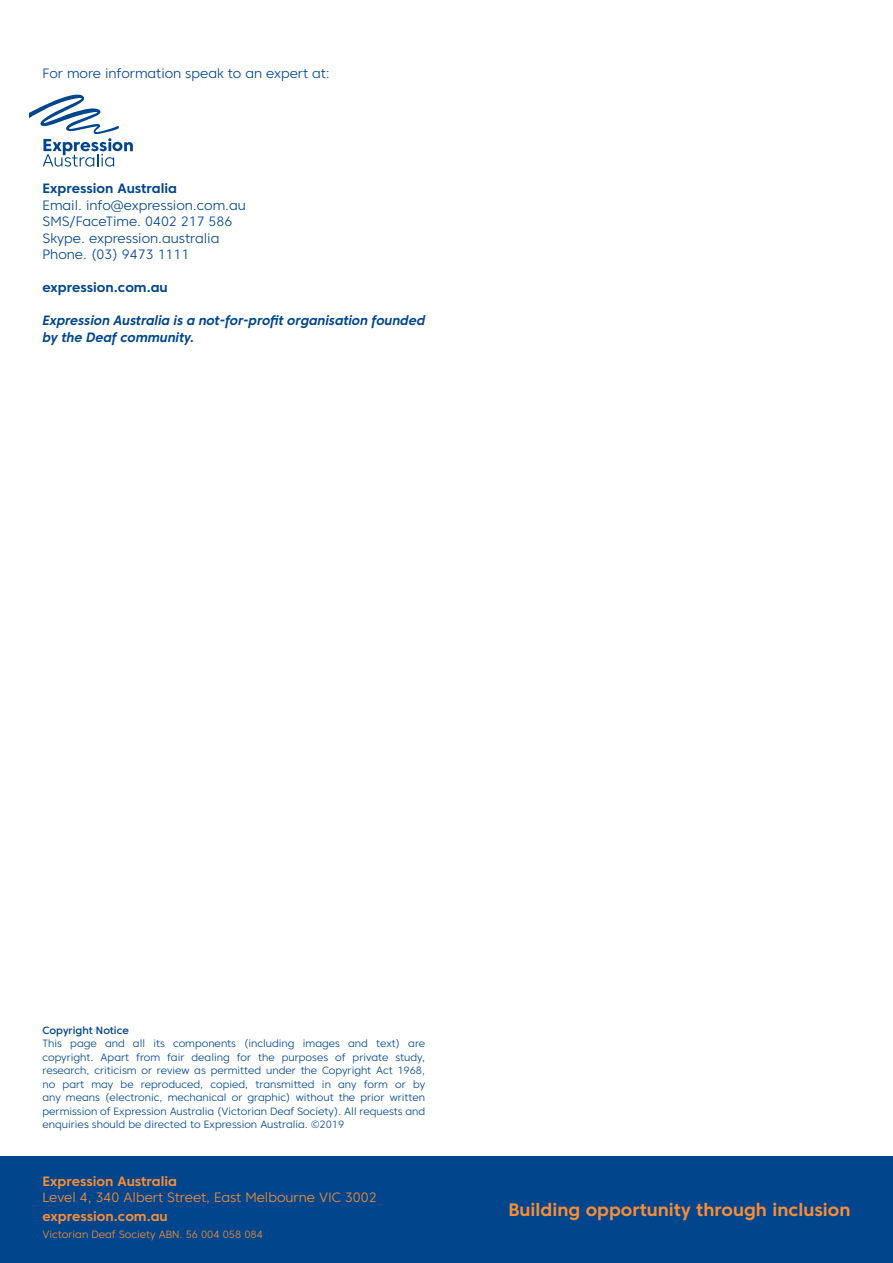
<style>
.page{position:relative;width:893px;height:1263px;background:#fff}
.page>*{position:absolute;margin:0;border:0;box-sizing:border-box;transform-origin:0 0}
.t1{font:700 18px "Core Sans C 65";color:#f68d38}
.t2{font:300 13.5px/16.5px "Core Sans C 35";color:#01468c}
.t3{font:13.5px/16.5px "Core Sans C 65 Bold It";color:#01468c;scale:.95 1}
.t4{font:300 13.5px "Core Sans C 35";color:#f68d38}
.t5{font:700 13.5px "Core Sans C 65";color:#f68d38}
.t6{font:700 13.5px "Core Sans C 65";color:#01468c}
.t7{font:300 10.5px/13.5px "Core Sans C 35";color:#01468c;text-align:justify}
.t8{font:300 10.5px "Core Sans C 35";color:#f68d38}
.t9{font:500 10.5px "Core Sans C 55";color:#01468c}
</style>
<div class="page">
<div style="left:0;top:1157px;width:893px;height:106px;background:#01468c"></div>
<svg style="left:30px;top:95px;width:103px;height:72px"></svg>
<p class="t2" style="left:43px;top:65px;width:289px">For more information speak to an expert at:</p>
<p class="t6" style="left:43px;top:180px;width:136px">Expression Australia</p>
<p class="t2" style="left:43px;top:197px;width:205px">Email. info@expression.com.au<br>SMS/FaceTime. 0402 217 586<br>Skype. expression.australia<br>Phone. (03) 9473 1111</p>
<p class="t6" style="left:43px;top:279px;width:127px">expression.com.au</p>
<p class="t3" style="left:43px;top:312px;width:404px">Expression Australia is a not-for-profit organisation founded by the Deaf community.</p>
<p class="t9" style="left:43px;top:1023px;width:88px">Copyright Notice</p>
<p class="t7" style="left:43px;top:1037px;width:384px">This page and all its components (including images and text) are copyright. Apart from fair dealing for the purposes of private study, research, criticism or review as permitted under the Copyright Act 1968, no part may be reproduced, copied, transmitted in any form or by any means (electronic, mechanical or graphic) without the prior written permission of Expression Australia (Victorian Deaf Society). All requests and enquiries should be directed to Expression Australia. ©2019</p>
<p class="t5" style="left:43px;top:1172px;width:136px">Expression Australia</p>
<p class="t4" style="left:43px;top:1189px;width:336px">Level 4, 340 Albert Street, East Melbourne VIC 3002</p>
<p class="t5" style="left:43px;top:1207px;width:127px">expression.com.au</p>
<p class="t8" style="left:43px;top:1228px;width:222px">Victorian Deaf Society ABN. 56 004 058 084</p>
<h1 class="t1" style="left:508px;top:1199px;width:343px">Building opportunity through inclusion</h1>
</div>
